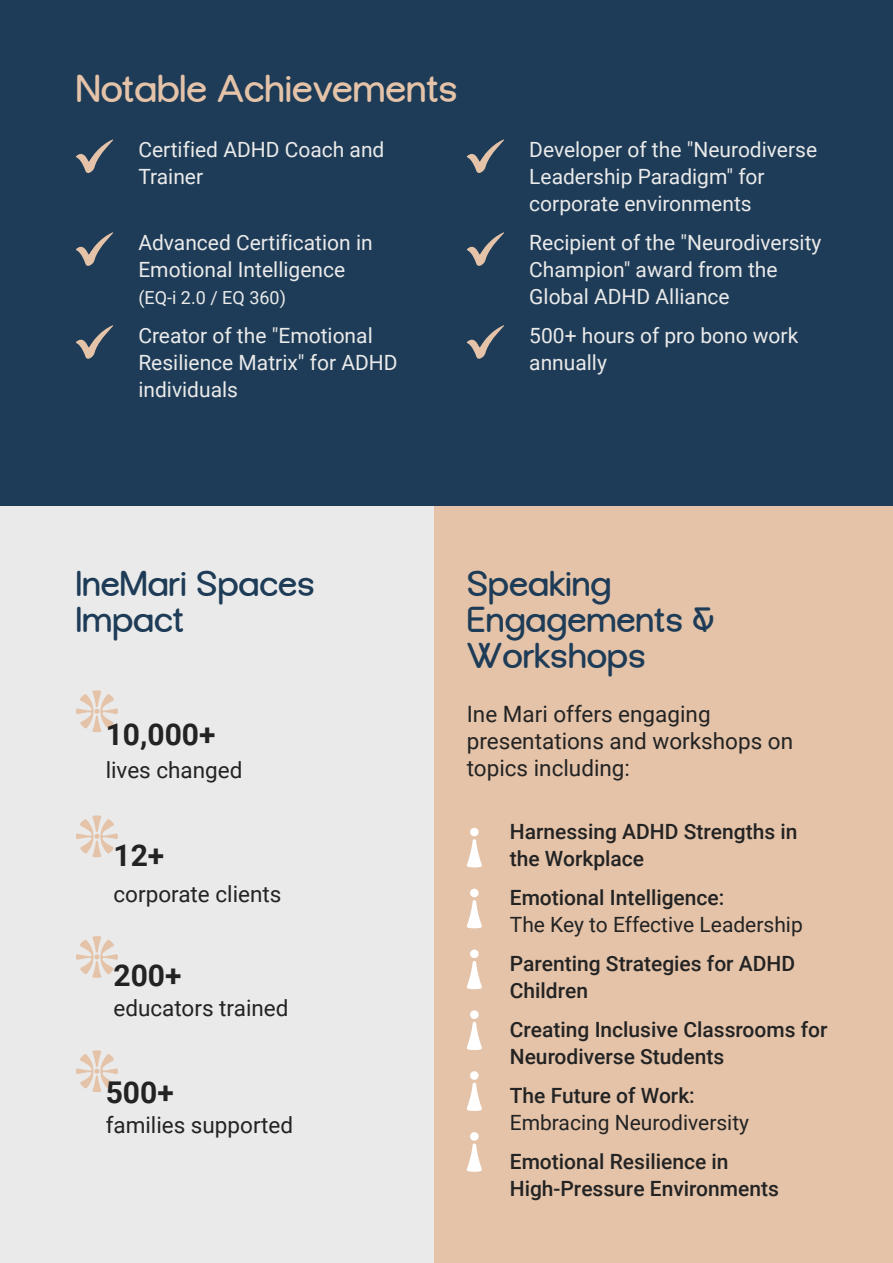
<style>
.page{position:relative;width:893px;height:1263px;background:#fff}
.page>*{position:absolute;margin:0;border:0;box-sizing:border-box;transform-origin:0 0}
.t1{font:39px "Caregold";color:#e4c3a9}
.t2{font:36px/36px "Caregold";color:#1e3c57}
.t3{font:700 30px "Roboto";color:#232323}
.t4{font:22.5px/27px "Roboto";color:#232323}
.t5{font:21px/27px "Roboto";color:#eaeaea}
.t6{font:500 21px/27px "Roboto";color:#232323}
.t7{font:21px "Roboto";color:#232323}
.t8{font:18px "Roboto";color:#eaeaea}
</style>
<div class="page">
<div style="left:0;top:506px;width:459px;height:757px;background:#eaeaea"></div>
<div style="left:434px;top:506px;width:459px;height:757px;background:#e4c3a9"></div>
<div style="left:0;top:0;width:893px;height:506px;background:#1e3c57"></div>
<div style="left:470px;top:828px;width:9px;height:8px;background:#fff;border-radius:50%"></div>
<svg style="left:467px;top:839px;width:15px;height:28px"></svg>
<div style="left:470px;top:889px;width:9px;height:8px;background:#fff;border-radius:50%"></div>
<svg style="left:467px;top:900px;width:15px;height:28px"></svg>
<div style="left:470px;top:949px;width:9px;height:9px;background:#fff;border-radius:50%"></div>
<svg style="left:467px;top:961px;width:15px;height:28px"></svg>
<div style="left:470px;top:1010px;width:9px;height:9px;background:#fff;border-radius:50%"></div>
<svg style="left:467px;top:1022px;width:15px;height:28px"></svg>
<div style="left:470px;top:1071px;width:9px;height:9px;background:#fff;border-radius:50%"></div>
<svg style="left:467px;top:1083px;width:15px;height:28px"></svg>
<div style="left:470px;top:1132px;width:9px;height:9px;background:#fff;border-radius:50%"></div>
<svg style="left:467px;top:1143px;width:15px;height:29px"></svg>
<svg style="left:76px;top:139px;width:37px;height:34px"></svg>
<svg style="left:76px;top:232px;width:37px;height:34px"></svg>
<svg style="left:76px;top:325px;width:37px;height:34px"></svg>
<svg style="left:467px;top:139px;width:37px;height:34px"></svg>
<svg style="left:467px;top:232px;width:37px;height:34px"></svg>
<svg style="left:467px;top:325px;width:37px;height:34px"></svg>
<svg style="left:76px;top:690px;width:42px;height:42px"></svg>
<svg style="left:76px;top:815px;width:42px;height:42px"></svg>
<svg style="left:76px;top:936px;width:42px;height:42px"></svg>
<svg style="left:76px;top:1050px;width:42px;height:42px"></svg>
<h1 class="t1" style="left:76px;top:67px;width:383px">Notable Achievements</h1>
<p class="t5" style="left:138px;top:136px;width:248px">Certified ADHD Coach and<br>Trainer</p>
<p class="t5" style="left:138px;top:229px;width:236px">Advanced Certification in<br>Emotional Intelligence</p>
<p class="t8" style="left:138px;top:285px;width:149px">(EQ-i 2.0 / EQ 360)</p>
<p class="t5" style="left:138px;top:321px;width:261px">Creator of the "Emotional<br>Resilience Matrix" for ADHD individuals</p>
<p class="t5" style="left:529px;top:136px;width:289px">Developer of the "Neurodiverse<br>Leadership Paradigm" for corporate environments</p>
<p class="t5" style="left:529px;top:229px;width:294px">Recipient of the "Neurodiversity<br>Champion" award from the<br>Global ADHD Alliance</p>
<p class="t5" style="left:529px;top:321px;width:271px">500+ hours of pro bono work annually</p>
<h2 class="t2" style="left:76px;top:566px;width:241px">IneMari Spaces<br>Impact</h2>
<h2 class="t2" style="left:467px;top:566px;width:249px">Speaking<br>Engagements &amp;<br>Workshops</h2>
<p class="t4" style="left:467px;top:700px;width:328px">Ine Mari offers engaging presentations and workshops on topics including:</p>
<h3 class="t3" style="left:106px;top:713px;width:111px">10,000+</h3>
<p class="t4" style="left:106px;top:755px;width:138px">lives changed</p>
<h3 class="t3" style="left:113px;top:834px;width:52px">12+</h3>
<p class="t4" style="left:113px;top:880px;width:169px">corporate clients</p>
<h3 class="t3" style="left:113px;top:954px;width:70px">200+</h3>
<p class="t4" style="left:113px;top:994px;width:177px">educators trained</p>
<h3 class="t3" style="left:106px;top:1071px;width:70px">500+</h3>
<p class="t4" style="left:106px;top:1110px;width:189px">families supported</p>
<p class="t6" style="left:510px;top:817px;width:289px">Harnessing ADHD Strengths in the Workplace</p>
<p class="t6" style="left:510px;top:883px;width:216px">Emotional Intelligence:</p>
<p class="t7" style="left:510px;top:910px;width:295px">The Key to Effective Leadership</p>
<p class="t6" style="left:510px;top:949px;width:287px">Parenting Strategies for ADHD<br>Children</p>
<p class="t6" style="left:510px;top:1015px;width:319px">Creating Inclusive Classrooms for<br>Neurodiverse Students</p>
<p class="t6" style="left:510px;top:1081px;width:187px">The Future of Work:</p>
<p class="t7" style="left:510px;top:1108px;width:241px">Embracing Neurodiversity</p>
<p class="t6" style="left:510px;top:1147px;width:271px">Emotional Resilience in<br>High-Pressure Environments</p>
</div>
